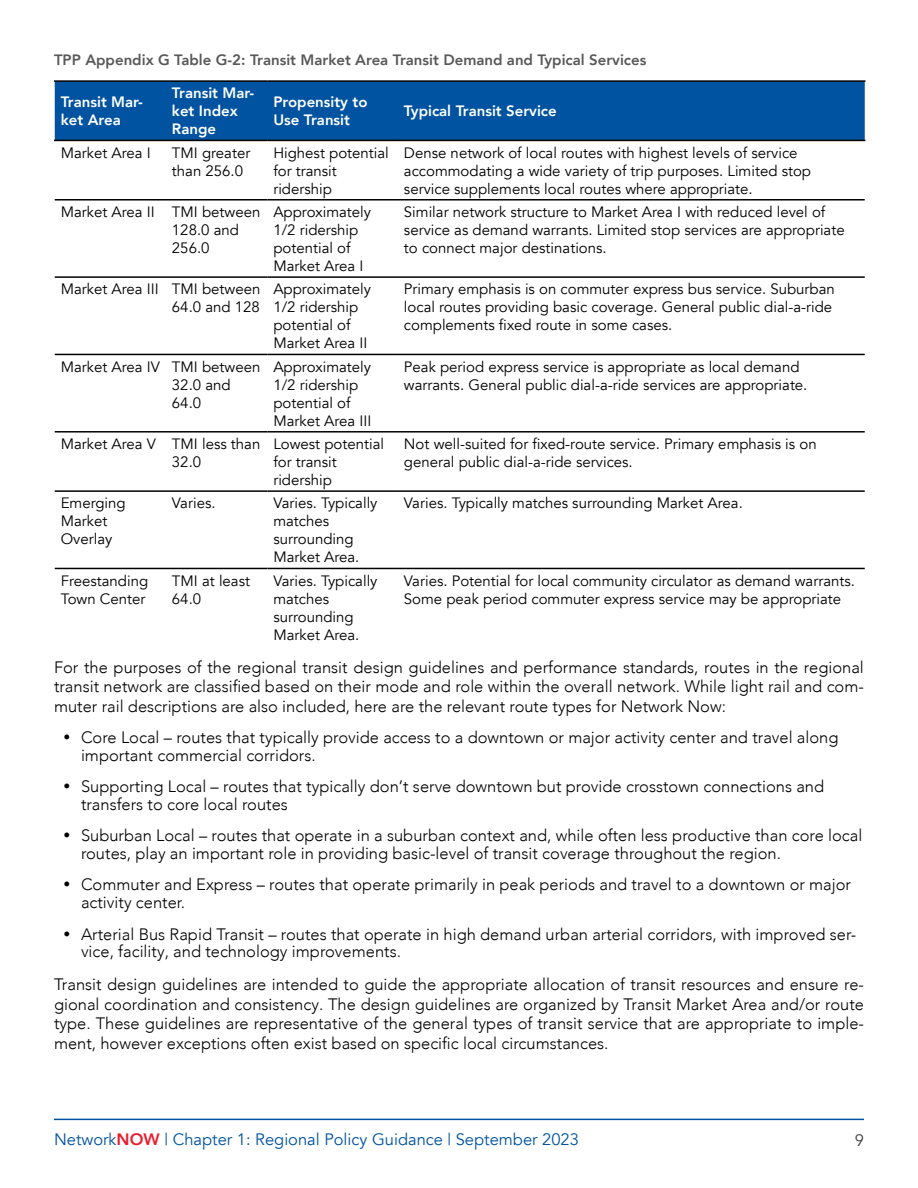
<style>
.page{position:relative;width:918px;height:1188px;background:#fff}
.page>*{position:absolute;margin:0;border:0;box-sizing:border-box;transform-origin:0 0}
.t1{font:300 16.5px/19.5px "Avenir LT Com";color:#000}
.t2{font:16.5px "Avenir LT Com";color:#0053a0}
.t3{font:16.5px "Avenir LT Com";color:#404040}
.Table_Text_Use{font:15px/18px "Avenir LT Com";color:#000}
.Table_Header{font:800 15px/18px "Avenir LT Com";color:#fff}
.Table_Title{font:800 15px "Avenir LT Com";color:#595959}
.s1{font-weight:800;color:#ed1b2e}
</style>
<div class="page">
<hr style="left:54px;top:1119px;width:810px;height:1px;background:#0053a0">
<div style="left:55px;top:82px;width:810px;height:58px;background:#0053a0"></div>
<hr style="left:54px;top:80px;width:112px;height:2px;background:#000">
<hr style="left:166px;top:80px;width:101px;height:2px;background:#000">
<hr style="left:267px;top:80px;width:131px;height:2px;background:#000">
<hr style="left:398px;top:80px;width:468px;height:2px;background:#000">
<hr style="left:54px;top:140px;width:112px;height:1px;background:#000">
<hr style="left:166px;top:140px;width:101px;height:1px;background:#000">
<hr style="left:267px;top:140px;width:131px;height:1px;background:#000">
<hr style="left:398px;top:140px;width:468px;height:1px;background:#000">
<hr style="left:55px;top:199px;width:111px;height:2px;background:#000">
<hr style="left:166px;top:199px;width:101px;height:2px;background:#000">
<hr style="left:267px;top:199px;width:131px;height:2px;background:#000">
<hr style="left:398px;top:199px;width:467px;height:2px;background:#000">
<hr style="left:55px;top:276px;width:111px;height:2px;background:#000">
<hr style="left:166px;top:276px;width:101px;height:2px;background:#000">
<hr style="left:267px;top:276px;width:131px;height:2px;background:#000">
<hr style="left:398px;top:276px;width:467px;height:2px;background:#000">
<hr style="left:55px;top:354px;width:111px;height:1px;background:#000">
<hr style="left:166px;top:354px;width:101px;height:1px;background:#000">
<hr style="left:267px;top:354px;width:131px;height:1px;background:#000">
<hr style="left:398px;top:354px;width:467px;height:1px;background:#000">
<hr style="left:55px;top:431px;width:111px;height:2px;background:#000">
<hr style="left:166px;top:431px;width:101px;height:2px;background:#000">
<hr style="left:267px;top:431px;width:131px;height:2px;background:#000">
<hr style="left:398px;top:431px;width:467px;height:2px;background:#000">
<hr style="left:55px;top:490px;width:111px;height:2px;background:#000">
<hr style="left:166px;top:490px;width:101px;height:2px;background:#000">
<hr style="left:267px;top:490px;width:131px;height:2px;background:#000">
<hr style="left:398px;top:490px;width:467px;height:2px;background:#000">
<hr style="left:55px;top:568px;width:111px;height:1px;background:#000">
<hr style="left:166px;top:568px;width:101px;height:1px;background:#000">
<hr style="left:267px;top:568px;width:131px;height:1px;background:#000">
<hr style="left:398px;top:568px;width:467px;height:1px;background:#000">
<p class="Table_Title" style="left:54px;top:51px;width:594px">TPP Appendix G Table G-2: Transit Market Area Transit Demand and Typical Services</p>
<p class="Table_Header" style="left:61px;top:93px;width:84px">Transit Mar&shy;ket Area</p>
<p class="Table_Header" style="left:172px;top:84px;width:84px">Transit Mar&shy;ket Index<br>Range</p>
<p class="Table_Header" style="left:273px;top:93px;width:96px">Propensity to<br>Use Transit</p>
<p class="Table_Header" style="left:404px;top:102px;width:154px">Typical Transit Service</p>
<p class="Table_Text_Use" style="left:61px;top:144px;width:92px">Market Area I</p>
<p class="Table_Text_Use" style="left:172px;top:144px;width:80px">TMI greater than 256.0</p>
<p class="Table_Text_Use" style="left:273px;top:144px;width:117px">Highest potential for transit ridership</p>
<p class="Table_Text_Use" style="left:404px;top:144px;width:409px">Dense network of local routes with highest levels of service accommodating a wide variety of trip purposes. Limited stop service supplements local routes where appropriate.</p>
<p class="Table_Text_Use" style="left:61px;top:203px;width:96px">Market Area II</p>
<p class="Table_Text_Use" style="left:172px;top:203px;width:90px">TMI between<br>128.0 and<br>256.0</p>
<p class="Table_Text_Use" style="left:273px;top:203px;width:99px">Approximately<br>1/2 ridership potential of<br>Market Area I</p>
<p class="Table_Text_Use" style="left:404px;top:203px;width:442px">Similar network structure to Market Area I with reduced level of service as demand warrants. Limited stop services are appropriate to connect major destinations.</p>
<p class="Table_Text_Use" style="left:61px;top:281px;width:100px">Market Area III</p>
<p class="Table_Text_Use" style="left:172px;top:281px;width:90px">TMI between<br>64.0 and 128</p>
<p class="Table_Text_Use" style="left:273px;top:281px;width:99px">Approximately<br>1/2 ridership potential of<br>Market Area II</p>
<p class="Table_Text_Use" style="left:404px;top:281px;width:432px">Primary emphasis is on commuter express bus service. Suburban local routes providing basic coverage. General public dial-a-ride complements fixed route in some cases.</p>
<p class="Table_Text_Use" style="left:61px;top:358px;width:101px">Market Area IV</p>
<p class="Table_Text_Use" style="left:172px;top:358px;width:90px">TMI between<br>32.0 and<br>64.0</p>
<p class="Table_Text_Use" style="left:273px;top:358px;width:100px">Approximately<br>1/2 ridership potential of<br>Market Area III</p>
<p class="Table_Text_Use" style="left:404px;top:358px;width:405px">Peak period express service is appropriate as local demand warrants. General public dial-a-ride services are appropriate.</p>
<p class="Table_Text_Use" style="left:61px;top:435px;width:97px">Market Area V</p>
<p class="Table_Text_Use" style="left:172px;top:435px;width:90px">TMI less than<br>32.0</p>
<p class="Table_Text_Use" style="left:273px;top:435px;width:112px">Lowest potential for transit ridership</p>
<p class="Table_Text_Use" style="left:404px;top:435px;width:414px">Not well-suited for fixed-route service. Primary emphasis is on general public dial-a-ride services.</p>
<p class="Table_Text_Use" style="left:61px;top:495px;width:66px">Emerging<br>Market<br>Overlay</p>
<p class="Table_Text_Use" style="left:172px;top:495px;width:45px">Varies.</p>
<p class="Table_Text_Use" style="left:273px;top:495px;width:106px">Varies. Typically matches surrounding<br>Market Area.</p>
<p class="Table_Text_Use" style="left:404px;top:495px;width:340px">Varies. Typically matches surrounding Market Area.</p>
<p class="Table_Text_Use" style="left:61px;top:572px;width:89px">Freestanding<br>Town Center</p>
<p class="Table_Text_Use" style="left:172px;top:572px;width:80px">TMI at least<br>64.0</p>
<p class="Table_Text_Use" style="left:273px;top:572px;width:106px">Varies. Typically matches surrounding<br>Market Area.</p>
<p class="Table_Text_Use" style="left:404px;top:572px;width:453px">Varies. Potential for local community circulator as demand warrants.<br>Some peak period commuter express service may be appropriate</p>
<p class="t1" style="left:54px;top:657px;width:812px;text-align:justify">For the purposes of the regional transit design guidelines and performance standards, routes in the regional transit network are classified based on their mode and role within the overall network. While light rail and com&shy;muter rail descriptions are also included, here are the relevant route types for Network Now:</p>
<p class="t1" style="left:81px;top:729px;width:759px;line-height:17.9px;text-indent:-18px">• Core Local – routes that typically provide access to a downtown or major activity center and travel along important commercial corridors.</p>
<p class="t1" style="left:81px;top:778px;width:745px;line-height:17.9px;text-indent:-18px">• Supporting Local – routes that typically don’t serve downtown but provide crosstown connections and transfers to core local routes</p>
<p class="t1" style="left:81px;top:827px;width:783px;line-height:17.9px;text-indent:-18px">• Suburban Local – routes that operate in a suburban context and, while often less productive than core local routes, play an important role in providing basic-level of transit coverage throughout the region.</p>
<p class="t1" style="left:81px;top:876px;width:772px;line-height:17.9px;text-indent:-18px">• Commuter and Express – routes that operate primarily in peak periods and travel to a downtown or major activity center.</p>
<p class="t1" style="left:81px;top:925px;width:777px;line-height:17.9px;text-indent:-18px">• Arterial Bus Rapid Transit – routes that operate in high demand urban arterial corridors, with improved ser&shy;vice, facility, and technology improvements.</p>
<p class="t1" style="left:54px;top:975px;width:812px;text-align:justify">Transit design guidelines are intended to guide the appropriate allocation of transit resources and ensure re&shy;gional coordination and consistency. The design guidelines are organized by Transit Market Area and/or route type. These guidelines are representative of the general types of transit service that are appropriate to imple&shy;ment, however exceptions often exist based on specific local circumstances.</p>
<p class="t2" style="left:54px;top:1130px;width:526px">Network<span class="s1">NOW</span> | Chapter 1: Regional Policy Guidance | September 2023</p>
<p class="t3" style="left:855px;top:1130px;width:11px">9</p>
</div>
